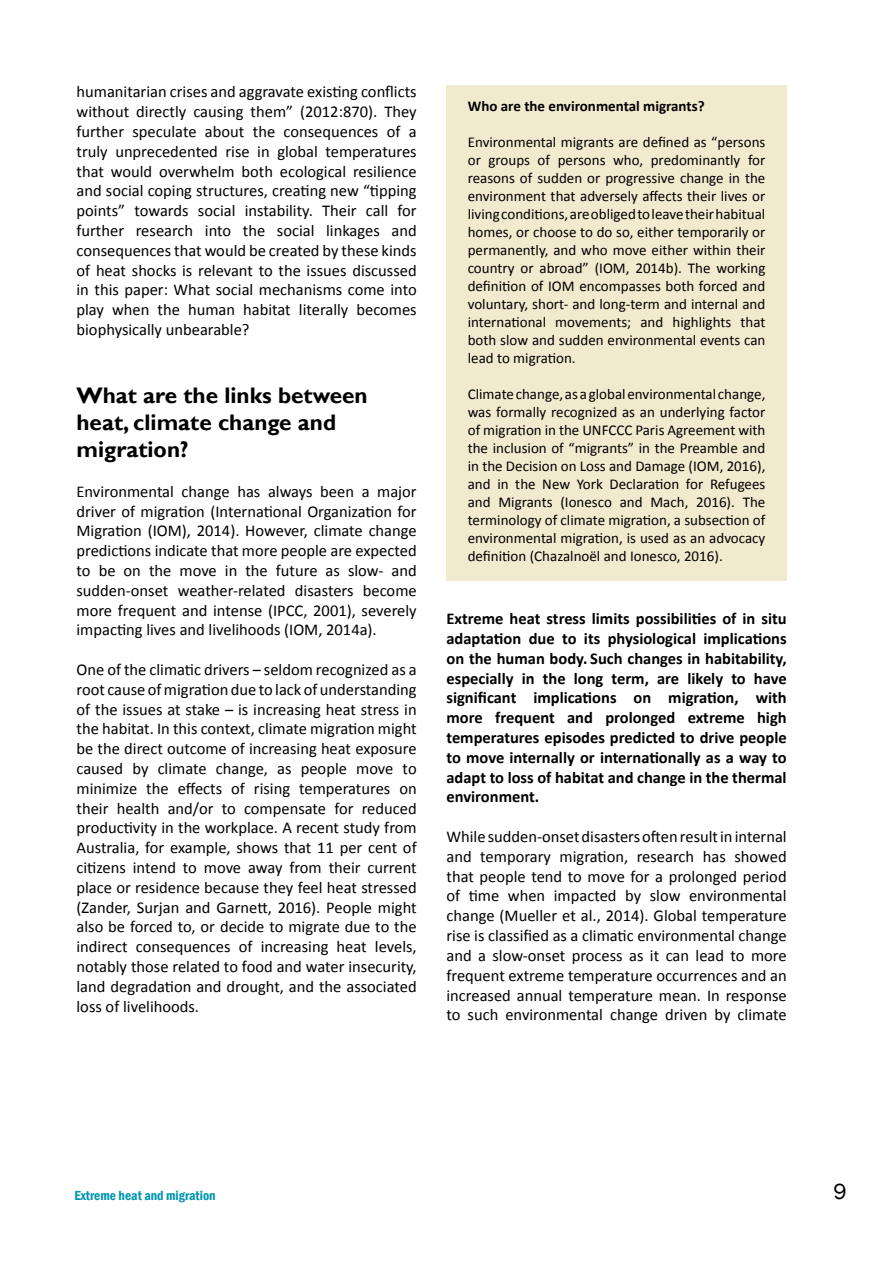
<style>
.page{position:relative;width:893px;height:1263px;background:#fff}
.page>*{position:absolute;margin:0;border:0;box-sizing:border-box;transform-origin:0 0}
.t1{font:700 22.5px/27px "Gill Sans";color:#000}
.t2{font:22.5px "Franklin Gothic";color:#000}
.t3{font:16.5px/19.8px "Calibri";color:#000;text-align:justify}
.t4{font:700 16.5px/19.8px "Calibri";color:#000;text-align:justify}
.t5{font:15px/18px "Calibri";color:#000;text-align:justify}
.t6{font:700 15px "Calibri";color:#000}
.t7{font:600 condensed 13.5px "Franklin Gothic";color:#0096b0}
</style>
<div class="page">
<div style="left:446px;top:85px;width:341px;height:496px;background:#f1eacf"></div>
<p class="t3" style="left:77px;top:81px;width:342px">humanitarian crises and aggravate existing conflicts without directly causing them” (2012:870). They further speculate about the consequences of a truly unprecedented rise in global temperatures that would overwhelm both ecological resilience and social coping structures, creating new “tipping points” towards social instability. Their call for further research into the social linkages and consequences that would be created by these kinds of heat shocks is relevant to the issues discussed in this paper: What social mechanisms come into play when the human habitat literally becomes biophysically unbearable?</p>
<h1 class="t1" style="left:77px;top:383px;width:293px">What are the links between heat, climate change and migration?</h1>
<p class="t3" style="left:77px;top:481px;width:342px">Environmental change has always been a major driver of migration (International Organization for Migration (IOM), 2014). However, climate change predictions indicate that more people are expected to be on the move in the future as slow- and sudden-onset weather-related disasters become more frequent and intense (IPCC, 2001), severely impacting lives and livelihoods (IOM, 2014a).</p>
<p class="t3" style="left:77px;top:659px;width:342px">One of the climatic drivers – seldom recognized as a root cause of migration due to lack of understanding of the issues at stake – is increasing heat stress in the habitat. In this context, climate migration might be the direct outcome of increasing heat exposure caused by climate change, as people move to minimize the effects of rising temperatures on their health and/or to compensate for reduced productivity in the workplace. A recent study from Australia, for example, shows that 11 per cent of citizens intend to move away from their current place or residence because they feel heat stressed (Zander, Surjan and Garnett, 2016). People might also be forced to, or decide to migrate due to the indirect consequences of increasing heat levels, notably those related to food and water insecurity, land degradation and drought, and the associated loss of livelihoods.</p>
<p class="t6" style="left:468px;top:97px;width:238px">Who are the environmental migrants?</p>
<p class="t5" style="left:468px;top:132px;width:299px">Environmental migrants are defined as “persons or groups of persons who, predominantly for reasons of sudden or progressive change in the environment that adversely affects their lives or living conditions, are obliged to leave their habitual homes, or choose to do so, either temporarily or permanently, and who move either within their country or abroad” (IOM, 2014b). The working definition of IOM encompasses both forced and voluntary, short- and long-term and internal and international movements; and highlights that both slow and sudden environmental events can lead to migration.</p>
<p class="t5" style="left:468px;top:384px;width:299px">Climate change, as a global environmental change, was formally recognized as an underlying factor of migration in the UNFCCC Paris Agreement with the inclusion of “migrants” in the Preamble and in the Decision on Loss and Damage (IOM, 2016), and in the New York Declaration for Refugees and Migrants (Ionesco and Mach, 2016). The terminology of climate migration, a subsection of environmental migration, is used as an advocacy definition (Chazalnoël and Ionesco, 2016).</p>
<p class="t4" style="left:446px;top:609px;width:342px">Extreme heat stress limits possibilities of in situ adaptation due to its physiological implications on the human body. Such changes in habitability, especially in the long term, are likely to have significant implications on migration, with more frequent and prolonged extreme high temperatures episodes predicted to drive people to move internally or internationally as a way to adapt to loss of habitat and change in the thermal environment.</p>
<p class="t3" style="left:446px;top:826px;width:342px">While sudden-onset disasters often result in internal and temporary migration, research has showed that people tend to move for a prolonged period of time when impacted by slow environmental change (Mueller et al., 2014). Global temperature rise is classified as a climatic environmental change and a slow-onset process as it can lead to more frequent extreme temperature occurrences and an increased annual temperature mean. In response to such environmental change driven by climate</p>
<p class="t7" style="left:74px;top:1186px;width:143px">Extreme heat and migration</p>
<h1 class="t2" style="left:833px;top:1177px;width:15px">9</h1>
</div>
